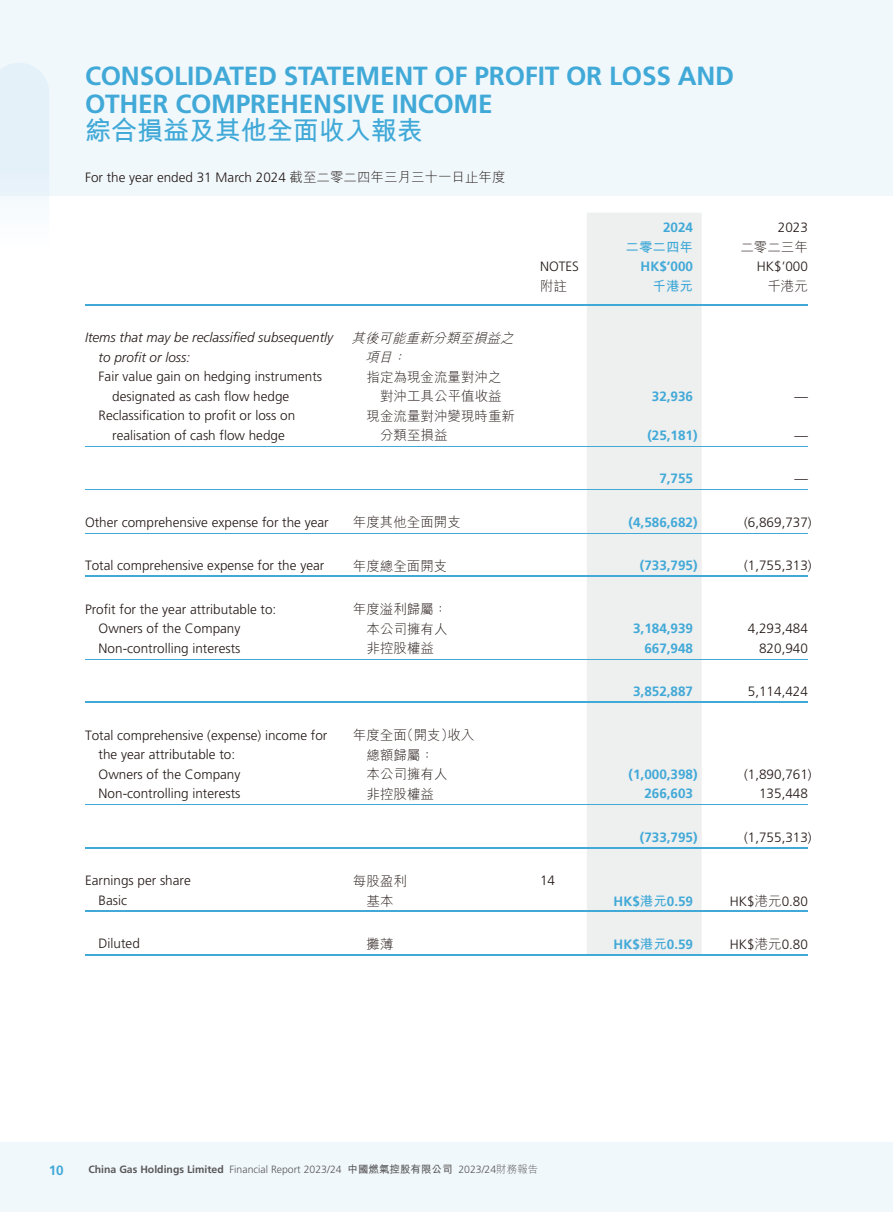
<style>
.page{position:relative;width:893px;height:1212px;background:#f1f8fc}
.page>*{position:absolute;margin:0;border:0;box-sizing:border-box;transform-origin:0 0}
.t1{font:700 26.25px/27.8px "Frutiger LT Std";letter-spacing:-.01em;color:#41a9d7}
.t2{font:26.25px "M Hei HK Bold E Ten B5 H";letter-spacing:-.01em;color:#41a9d7}
.t3{font:300 13.5px/19.5px "Frutiger LT Std";color:#231916}
.t4{font:700 13.5px "Frutiger LT Std";color:#41a9d7}
.t5{font:13.5px/19.5px "M Hei HK Light E Ten B5 H";color:#231916}
.t6{font:italic 300 13.5px/19.5px "Frutiger LT Std";color:#231916}
.t7{font:italic 13.5px/19.5px "M Hei HK Light E Ten B5 H";color:#231916}
.t8{font:13.5px "M Hei HK Bold E Ten B5 H";color:#41a9d7}
.t9{font:300 10.5px "Frutiger LT Std";color:#595857}
.s1{font-family:"M Hei HK Light E Ten B5 H";font-weight:400}
.s2{font-family:"M Hei HK Bold E Ten B5 H";font-weight:400}
.s3{font-weight:700}
</style>
<div class="page">
<div style="left:0;top:196px;width:893px;height:946px;background:#fff"></div>
<div style="left:0;top:63px;width:49px;height:138px;background:#e5f1f9"></div>
<div style="left:587px;top:213px;width:115px;height:741px;background:#eeefef"></div>
<hr style="left:85px;top:304px;width:723px;height:1px;background:#41a9d7">
<hr style="left:85px;top:446px;width:723px;height:1px;background:#41a9d7">
<hr style="left:85px;top:489px;width:723px;height:1px;background:#41a9d7">
<hr style="left:85px;top:533px;width:723px;height:1px;background:#41a9d7">
<hr style="left:85px;top:576px;width:723px;height:1px;background:#41a9d7">
<hr style="left:85px;top:659px;width:723px;height:1px;background:#41a9d7">
<hr style="left:85px;top:702px;width:723px;height:1px;background:#41a9d7">
<hr style="left:85px;top:804px;width:723px;height:1px;background:#41a9d7">
<hr style="left:85px;top:847px;width:723px;height:2px;background:#41a9d7">
<hr style="left:85px;top:910px;width:723px;height:2px;background:#41a9d7">
<hr style="left:85px;top:954px;width:723px;height:1px;background:#41a9d7">
<h1 class="t1" style="left:85px;top:63px;width:651px">CONSOLIDATED STATEMENT OF PROFIT OR LOSS AND<br>OTHER COMPREHENSIVE INCOME</h1>
<h1 class="t2" style="left:85px;top:121px;width:340px">綜合損益及其他全面收入報表</h1>
<p class="t3" style="left:85px;top:168px;width:422px">For the year ended 31 March 2024 <span class="s1">截至二零二四年三月三十一日止年度</span></p>
<p class="t4" style="left:663px;top:221px;width:32px">2024</p>
<p class="t3" style="left:778px;top:218px;width:32px">2023</p>
<p class="t8" style="left:626px;top:242px;width:69px">二零二四年</p>
<p class="t5" style="left:740px;top:239px;width:69px">二零二三年</p>
<p class="t3" style="left:540px;top:257px;width:41px">NOTES</p>
<p class="t4" style="left:641px;top:260px;width:54px">HK$’000</p>
<p class="t3" style="left:757px;top:257px;width:53px">HK$’000</p>
<p class="t5" style="left:540px;top:278px;width:28px">附註</p>
<p class="t8" style="left:653px;top:281px;width:42px">千港元</p>
<p class="t5" style="left:767px;top:278px;width:42px">千港元</p>
<p class="t6" style="left:99px;top:329px;width:236px;text-indent:-14px">Items that may be reclassified subsequently to profit or loss:</p>
<p class="t7" style="left:365px;top:330px;width:154px;text-indent:-14px">其後可能重新分類至損益之項目：</p>
<p class="t3" style="left:112px;top:368px;width:211px;text-indent:-14px">Fair value gain on hedging instruments designated as cash flow hedge</p>
<p class="t5" style="left:367px;top:369px;width:137px;text-align:right">指定為現金流量對沖之對沖工具公平值收益</p>
<p class="t4" style="left:652px;top:389px;width:43px">32,936</p>
<p class="t3" style="left:794px;top:387px;width:15px">—</p>
<p class="t3" style="left:99px;top:407px;width:198px;text-align:center">Reclassification to profit or loss on realisation of cash flow hedge</p>
<p class="t5" style="left:380px;top:408px;width:136px;text-indent:-14px">現金流量對沖變現時重新分類至損益</p>
<p class="t4" style="left:647px;top:428px;width:52px">(25,181)</p>
<p class="t3" style="left:794px;top:426px;width:15px">—</p>
<p class="t4" style="left:659px;top:472px;width:35px">7,755</p>
<p class="t3" style="left:794px;top:470px;width:15px">—</p>
<p class="t3" style="left:85px;top:513px;width:245px">Other comprehensive expense for the year</p>
<p class="t5" style="left:353px;top:514px;width:109px">年度其他全面開支</p>
<p class="t4" style="left:629px;top:515px;width:71px">(4,586,682)</p>
<p class="t3" style="left:744px;top:513px;width:69px">(6,869,737)</p>
<p class="t3" style="left:85px;top:557px;width:241px">Total comprehensive expense for the year</p>
<p class="t5" style="left:353px;top:558px;width:96px">年度總全面開支</p>
<p class="t4" style="left:640px;top:559px;width:59px">(733,795)</p>
<p class="t3" style="left:744px;top:557px;width:69px">(1,755,313)</p>
<p class="t3" style="left:85px;top:600px;width:193px">Profit for the year attributable to:</p>
<p class="t5" style="left:353px;top:601px;width:96px">年度溢利歸屬：</p>
<p class="t3" style="left:99px;top:620px;width:143px">Owners of the Company</p>
<p class="t5" style="left:367px;top:621px;width:82px">本公司擁有人</p>
<p class="t4" style="left:633px;top:622px;width:62px">3,184,939</p>
<p class="t3" style="left:748px;top:620px;width:62px">4,293,484</p>
<p class="t3" style="left:99px;top:639px;width:143px">Non-controlling interests</p>
<p class="t5" style="left:367px;top:640px;width:69px">非控股權益</p>
<p class="t4" style="left:644px;top:642px;width:50px">667,948</p>
<p class="t3" style="left:759px;top:639px;width:50px">820,940</p>
<p class="t4" style="left:633px;top:685px;width:62px">3,852,887</p>
<p class="t3" style="left:748px;top:683px;width:62px">5,114,424</p>
<p class="t3" style="left:99px;top:726px;width:230px;text-indent:-14px">Total comprehensive (expense) income for the year attributable to:</p>
<p class="t5" style="left:367px;top:727px;width:109px;text-indent:-14px">年度全面（開支）收入總額歸屬：</p>
<p class="t3" style="left:99px;top:765px;width:143px">Owners of the Company</p>
<p class="t5" style="left:367px;top:766px;width:82px">本公司擁有人</p>
<p class="t4" style="left:629px;top:768px;width:71px">(1,000,398)</p>
<p class="t3" style="left:744px;top:765px;width:69px">(1,890,761)</p>
<p class="t3" style="left:99px;top:785px;width:143px">Non-controlling interests</p>
<p class="t5" style="left:367px;top:786px;width:69px">非控股權益</p>
<p class="t4" style="left:644px;top:787px;width:50px">266,603</p>
<p class="t3" style="left:759px;top:785px;width:50px">135,448</p>
<p class="t4" style="left:640px;top:831px;width:59px">(733,795)</p>
<p class="t3" style="left:744px;top:828px;width:69px">(1,755,313)</p>
<p class="t3" style="left:85px;top:872px;width:107px">Earnings per share</p>
<p class="t5" style="left:353px;top:873px;width:55px">每股盈利</p>
<p class="t3" style="left:540px;top:872px;width:17px">14</p>
<p class="t3" style="left:99px;top:891px;width:30px">Basic</p>
<p class="t5" style="left:367px;top:892px;width:28px">基本</p>
<p class="t4" style="left:614px;top:894px;width:81px">HK$<span class="s2">港元</span>0.59</p>
<p class="t3" style="left:730px;top:892px;width:80px">HK$<span class="s1">港元</span>0.80</p>
<p class="t3" style="left:99px;top:935px;width:43px">Diluted</p>
<p class="t5" style="left:367px;top:936px;width:28px">攤薄</p>
<p class="t4" style="left:614px;top:938px;width:81px">HK$<span class="s2">港元</span>0.59</p>
<p class="t3" style="left:730px;top:935px;width:80px">HK$<span class="s1">港元</span>0.80</p>
<p class="t4" style="left:49px;top:1163px;width:17px">10</p>
<p class="t9" style="left:88px;top:1164px;width:451px"><span class="s3">China Gas Holdings Limited</span> Financial Report 2023/24 <span class="s2">中國燃氣控股有限公司</span> 2023/24<span class="s1">財務報告</span></p>
</div>
